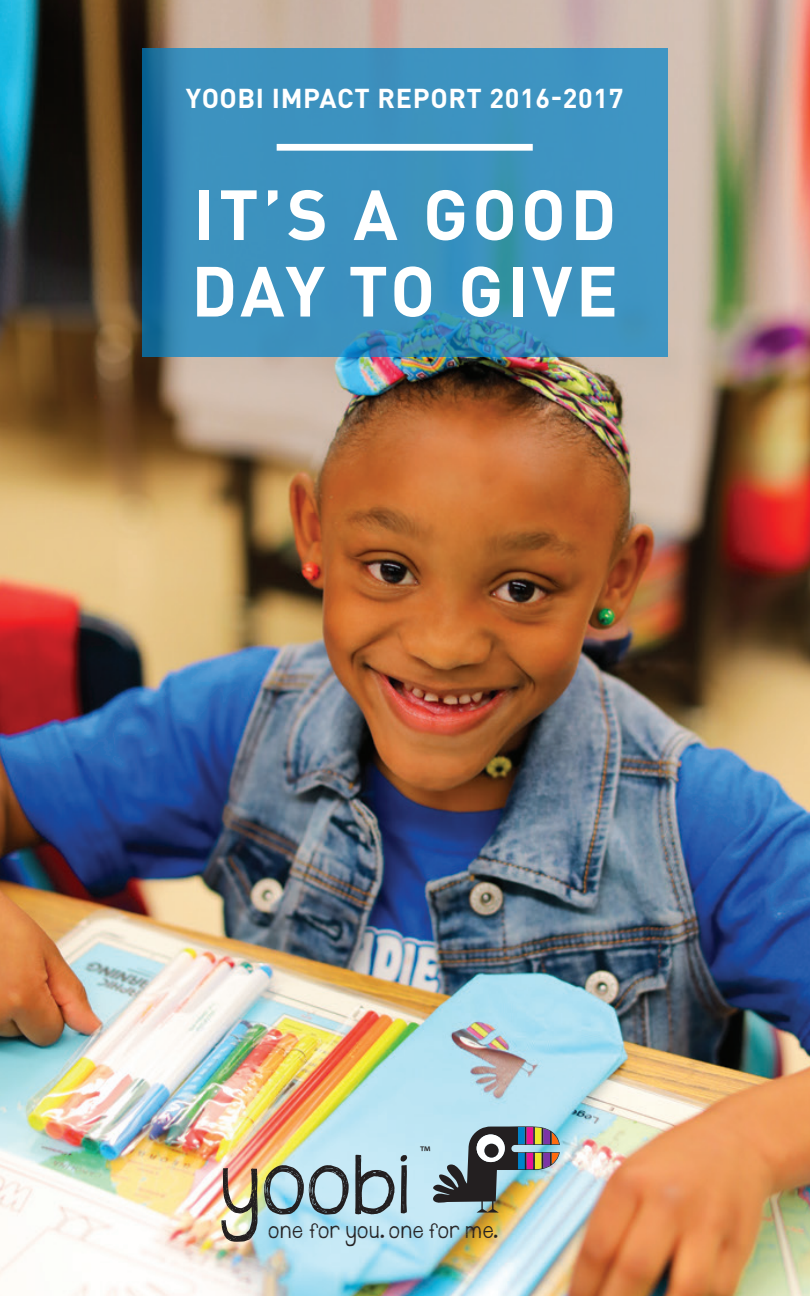
<style>
.page{position:relative;width:810px;height:1296px;background:#fff}
.page>*{position:absolute;margin:0;border:0;box-sizing:border-box;transform-origin:0 0}
.t1{font:700 69.75px/76.5px "DINOT";letter-spacing:.05em;color:#fff}
.t2{font:700 27px "DINOT";letter-spacing:.025em;color:#fff}
.t3{font:17.1px "Myriad Pro";color:#231f20}
.t4{font:16.43px "Janda Safeand Sound";letter-spacing:.07em;color:#231f20}
</style>
<div class="page">
<img style="left:0;top:0;width:810px;height:1296px">
<img style="left:221px;top:1168px;width:37px;height:74px">
<svg style="left:264px;top:1165px;width:85px;height:50px;background:#8aa4ab"></svg>
<svg style="left:355px;top:1155px;width:40px;height:59px;background:#8a9fa8"></svg>
<svg style="left:401px;top:1155px;width:6px;height:58px"></svg>
<img style="left:431px;top:1126px;width:129px;height:87px">
<div style="left:484px;top:1144px;width:15px;height:14px;background:#231f20;border-radius:50%"></div>
<svg style="left:142px;top:48px;width:526px;height:309px;background:#398fbb"></svg>
<div style="left:277px;top:144px;width:256px;height:7px;background:#fff"></div>
<p class="t2" style="left:186px;top:81px;width:439px">YOOBI IMPACT REPORT 2016-2017</p>
<h1 class="t1" style="left:191px;top:175px;width:428px">IT’S A GOOD<br>DAY TO GIVE</h1>
<p class="t3" style="left:420px;top:1141px;width:12px">™</p>
<p class="t4" style="left:268px;top:1220px;width:232px">ONE FOR YOU. ONE FOR ME.</p>
</div>
